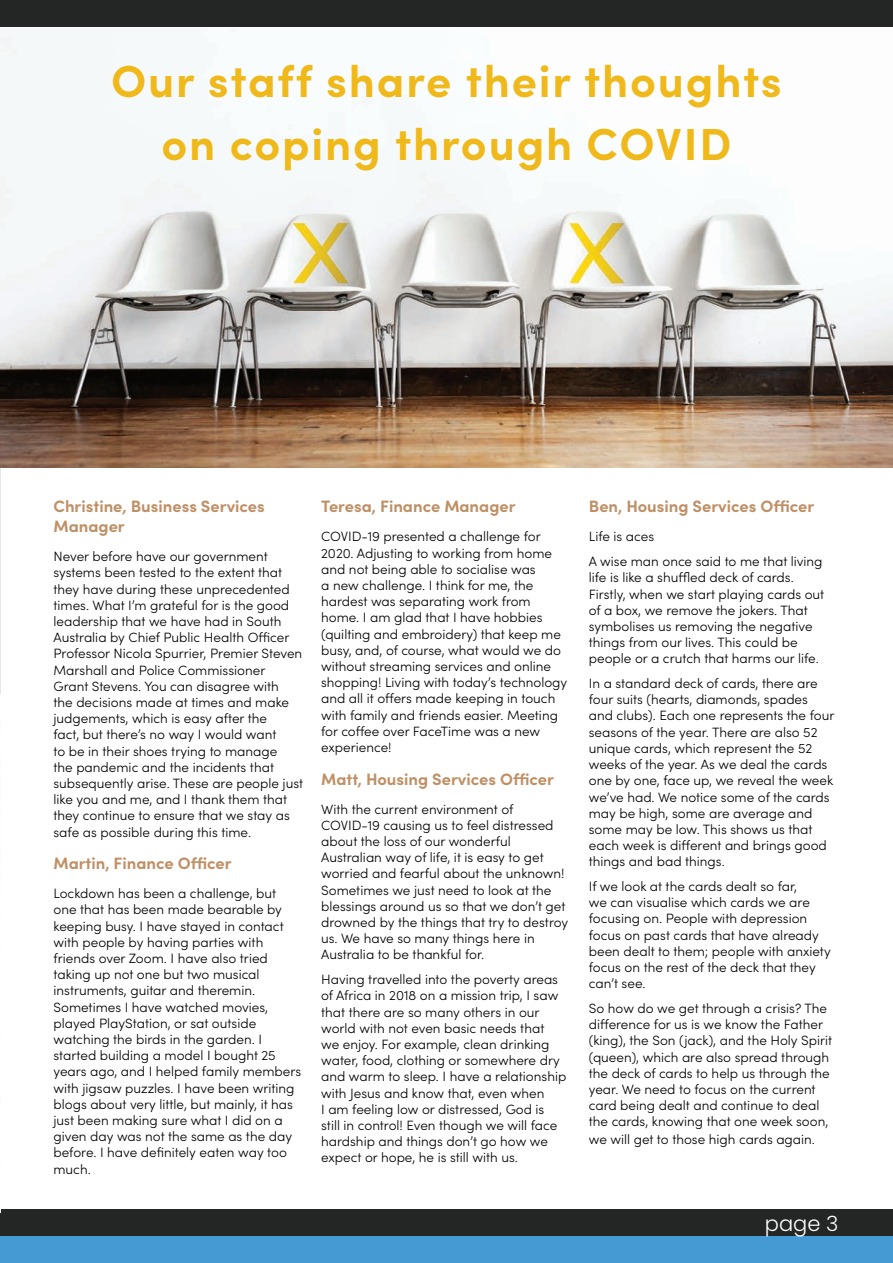
<style>
.page{position:relative;width:893px;height:1263px;background:#fff}
.page>*{position:absolute;margin:0;border:0;box-sizing:border-box;transform-origin:0 0}
.t1{font:700 45px "Sofia Pro";letter-spacing:.04em;color:#f0b91b}
.t2{font:300 21px "Poppins";color:#fff}
.t3{font:700 16.5px/19.8px "Sofia Pro";color:#bf9066}
.t4{font:300 13.5px/16.2px "Sofia Pro";color:#000}
</style>
<div class="page">
<div style="left:0;top:0;width:893px;height:27px;background:#242525"></div>
<div style="left:0;top:1209px;width:893px;height:28px;background:#242525"></div>
<div style="left:0;top:1237px;width:893px;height:26px;background:#469ad4"></div>
<img style="left:0;top:37px;width:893px;height:430px">
<p class="t1" style="left:111px;top:46px;width:672px">Our staff share their thoughts</p>
<p class="t1" style="left:161px;top:109px;width:571px">on coping through COVID</p>
<p class="t3" style="left:53px;top:495px;width:213px">Christine, Business Services<br>Manager</p>
<p class="t4" style="left:53px;top:548px;width:251px">Never before have our government systems been tested to the extent that they have during these unprecedented times. What I’m grateful for is the good leadership that we have had in South Australia by Chief Public Health Officer Professor Nicola Spurrier, Premier Steven Marshall and Police Commissioner Grant Stevens. You can disagree with<br>the decisions made at times and make judgements, which is easy after the<br>fact, but there’s no way I would want<br>to be in their shoes trying to manage<br>the pandemic and the incidents that subsequently arise. These are people just like you and me, and I thank them that they continue to ensure that we stay as safe as possible during this time.</p>
<p class="t3" style="left:53px;top:852px;width:180px">Martin, Finance Officer</p>
<p class="t4" style="left:53px;top:885px;width:249px">Lockdown has been a challenge, but one that has been made bearable by keeping busy. I have stayed in contact with people by having parties with friends over Zoom. I have also tried taking up not one but two musical instruments, guitar and theremin.<br>Sometimes I have watched movies, played PlayStation, or sat outside watching the birds in the garden. I started building a model I bought 25 years ago, and I helped family members with jigsaw puzzles. I have been writing blogs about very little, but mainly, it has just been making sure what I did on a given day was not the same as the day before. I have definitely eaten way too much.</p>
<p class="t3" style="left:321px;top:495px;width:196px">Teresa, Finance Manager</p>
<p class="t4" style="left:321px;top:528px;width:248px">COVID-19 presented a challenge for 2020. Adjusting to working from home and not being able to socialise was<br>a new challenge. I think for me, the hardest was separating work from home. I am glad that I have hobbies (quilting and embroidery) that keep me busy, and, of course, what would we do without streaming services and online shopping! Living with today’s technology and all it offers made keeping in touch with family and friends easier. Meeting for coffee over FaceTime was a new experience!</p>
<p class="t3" style="left:321px;top:768px;width:234px">Matt, Housing Services Officer</p>
<p class="t4" style="left:321px;top:800px;width:248px">With the current environment of COVID-19 causing us to feel distressed about the loss of our wonderful Australian way of life, it is easy to get worried and fearful about the unknown!<br>Sometimes we just need to look at the blessings around us so that we don’t get drowned by the things that try to destroy us. We have so many things here in Australia to be thankful for.</p>
<p class="t4" style="left:321px;top:970px;width:247px">Having travelled into the poverty areas of Africa in 2018 on a mission trip, I saw that there are so many others in our world with not even basic needs that<br>we enjoy. For example, clean drinking water, food, clothing or somewhere dry and warm to sleep. I have a relationship with Jesus and know that, even when<br>I am feeling low or distressed, God is still in control! Even though we will face hardship and things don’t go how we expect or hope, he is still with us.</p>
<p class="t3" style="left:589px;top:495px;width:227px">Ben, Housing Services Officer</p>
<p class="t4" style="left:589px;top:528px;width:67px">Life is aces</p>
<p class="t4" style="left:589px;top:553px;width:237px">A wise man once said to me that living life is like a shuffled deck of cards.<br>Firstly, when we start playing cards out of a box, we remove the jokers. That symbolises us removing the negative things from our lives. This could be people or a crutch that harms our life.</p>
<p class="t4" style="left:589px;top:674px;width:247px">In a standard deck of cards, there are four suits (hearts, diamonds, spades and clubs). Each one represents the four seasons of the year. There are also 52 unique cards, which represent the 52 weeks of the year. As we deal the cards one by one, face up, we reveal the week we’ve had. We notice some of the cards may be high, some are average and some may be low. This shows us that each week is different and brings good things and bad things.</p>
<p class="t4" style="left:589px;top:877px;width:243px">If we look at the cards dealt so far,<br>we can visualise which cards we are focusing on. People with depression focus on past cards that have already been dealt to them; people with anxiety focus on the rest of the deck that they can’t see.</p>
<p class="t4" style="left:589px;top:999px;width:245px">So how do we get through a crisis? The difference for us is we know the Father (king), the Son (jack), and the Holy Spirit (queen), which are also spread through the deck of cards to help us through the year. We need to focus on the current card being dealt and continue to deal the cards, knowing that one week soon,</p>
<p class="t4" style="left:589px;top:1131px;width:228px">we will get to those high cards again.</p>
<p class="t2" style="left:765px;top:1211px;width:75px">page 3</p>
</div>
